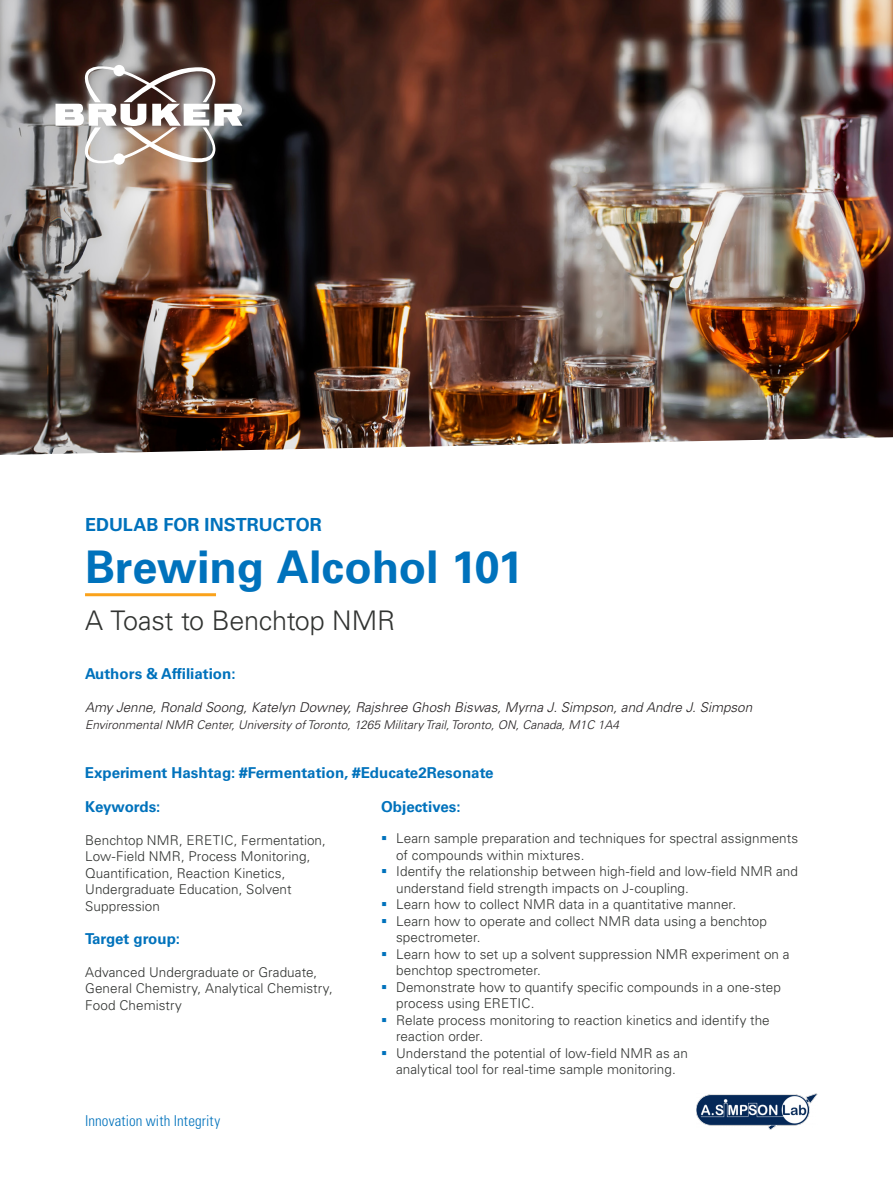
<style>
.page{position:relative;width:893px;height:1187px;background:#fff}
.page>*{position:absolute;margin:0;border:0;box-sizing:border-box;transform-origin:0 0}
.Product_name_market{font:700 45px "Univers LT Std";letter-spacing:-.005em;color:#0072bc}
.Product_line_technology{font:300 27px "Univers LT Std";letter-spacing:-.01em;color:#313331}
.Product_line_technology-2{font:700 18px "Univers LT Std";color:#0072bc}
.Sub-headline{font:700 15px "Univers LT Std";color:#0072bc}
.Signature_Bruker{font:300 condensed 15px "Univers LT Std";letter-spacing:.01em;color:#0072bc}
.Body_content{font:300 13.5px/16.5px "Univers LT Std";letter-spacing:.005em;color:#313331}
.Sub-headline-2{font:italic 300 13.5px "Univers LT Std";color:#231f20}
.Sub-headline-3{font:italic 300 12px "Univers LT Std";color:#231f20}
</style>
<div class="page">
<img style="left:696px;top:1093px;width:121px;height:36px">
<img style="left:0;top:0;width:893px;height:455px">
<svg style="left:56px;top:60px;width:186px;height:109px"></svg>
<hr style="left:85px;top:593px;width:131px;height:3px;background:#faa21b">
<p class="Product_line_technology-2" style="left:85px;top:514px;width:238px">EDULAB FOR INSTRUCTOR</p>
<p class="Product_name_market" style="left:85px;top:541px;width:440px">Brewing Alcohol 101</p>
<p class="Product_line_technology" style="left:85px;top:604px;width:312px">A Toast to Benchtop NMR</p>
<p class="Sub-headline" style="left:85px;top:665px;width:152px">Authors &amp; Affiliation:</p>
<p class="Sub-headline-2" style="left:85px;top:699px;width:669px">Amy Jenne, Ronald Soong, Katelyn Downey, Rajshree Ghosh Biswas, Myrna J. Simpson, and Andre J. Simpson</p>
<p class="Sub-headline-3" style="left:85px;top:717px;width:536px">Environmental NMR Center, University of Toronto, 1265 Military Trail, Toronto, ON, Canada, M1C 1A4</p>
<p class="Sub-headline" style="left:85px;top:764px;width:410px">Experiment Hashtag: #Fermentation, #Educate2Resonate</p>
<p class="Sub-headline" style="left:85px;top:797px;width:77px">Keywords:</p>
<p class="Body_content" style="left:85px;top:831px;width:242px">Benchtop NMR, ERETIC, Fermentation,<br>Low-Field NMR, Process Monitoring,<br>Quantification, Reaction Kinetics,<br>Undergraduate Education, Solvent<br>Suppression</p>
<p class="Sub-headline" style="left:85px;top:929px;width:96px">Target group:</p>
<p class="Body_content" style="left:85px;top:963px;width:249px">Advanced Undergraduate or Graduate,<br>General Chemistry, Analytical Chemistry,<br>Food Chemistry</p>
<p class="Signature_Bruker" style="left:85px;top:1111px;width:137px">Innovation with Integrity</p>
<p class="Sub-headline" style="left:381px;top:797px;width:81px">Objectives:</p>
<p class="Body_content" style="left:396px;top:830px;width:403px">Learn sample preparation and techniques for spectral assignments of compounds within mixtures.</p>
<p class="Body_content" style="left:396px;top:863px;width:403px">Identify the relationship between high-field and low-field NMR and understand field strength impacts on J-coupling.</p>
<p class="Body_content" style="left:396px;top:896px;width:341px">Learn how to collect NMR data in a quantitative manner.</p>
<p class="Body_content" style="left:396px;top:912px;width:372px">Learn how to operate and collect NMR data using a benchtop spectrometer.</p>
<p class="Body_content" style="left:396px;top:945px;width:395px">Learn how to set up a solvent suppression NMR experiment on a benchtop spectrometer.</p>
<p class="Body_content" style="left:396px;top:978px;width:386px">Demonstrate how to quantify specific compounds in a one-step process using ERETIC.</p>
<p class="Body_content" style="left:396px;top:1011px;width:375px">Relate process monitoring to reaction kinetics and identify the reaction order.</p>
<p class="Body_content" style="left:396px;top:1044px;width:293px">Understand the potential of low-field NMR as an analytical tool for real-time sample monitoring.</p>
</div>
